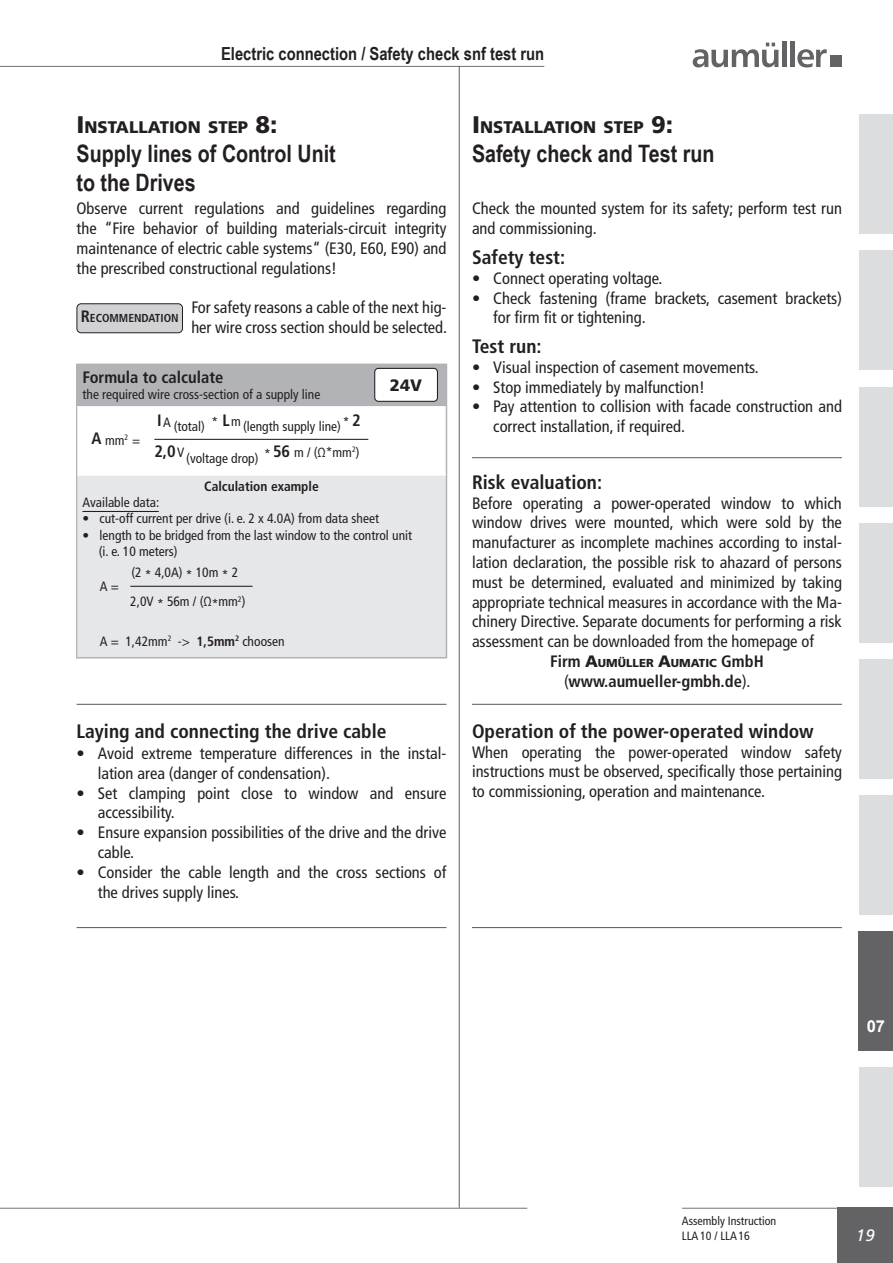
<style>
.page{position:relative;width:893px;height:1263px;background:#fff}
.page>*{position:absolute;margin:0;border:0;box-sizing:border-box;transform-origin:0 0}
.t1{font:700 24px/28.8px "Arial Narrow";color:#231f20}
.t2{font:700 condensed 19.5px "Frutiger LT Std";color:#231f20}
.Kopf_rechts{font:700 18px "Arial Narrow";color:#231f20}
._16_NarrowBold_links{font:900 16.8px "Frutiger LT Std";color:#231f20}
.t3{font:condensed 16.5px/19.8px "Frutiger LT Std";color:#231f20}
.t4{font:700 condensed 16.5px "Frutiger LT Std";color:#231f20}
.t5{font:900 16.5px "Frutiger LT Std";color:#231f20}
.t6{font:italic 16.5px "Frutiger LT Std";color:#fff}
.Kapitelzahlen_CB{font:700 16.5px "Arial";color:#fff}
.t7{font:condensed 13.5px/16.2px "Frutiger LT Std";color:#231f20}
.t8{font:700 condensed 13.5px "Frutiger LT Std";color:#231f20}
.t9{font:condensed 12px/14.4px "Frutiger LT Std";color:#231f20}
.t10{font:900 11.55px "Frutiger LT Std";color:#231f20}
.t11{font:700 condensed 11.55px "Frutiger LT Std";color:#231f20}
.s1{font-size:24px}
.s2{font-size:16.5px}
.s3{font-weight:700}
.s4{font-weight:700;font-stretch:condensed;font-size:16.5px}
.s5{font-weight:400}
</style>
<div class="page">
<div style="left:859px;top:251px;width:34px;height:119px;background:#dcdddf"></div>
<div style="left:859px;top:387px;width:34px;height:119px;background:#dcdddf"></div>
<div style="left:859px;top:523px;width:34px;height:119px;background:#dcdddf"></div>
<div style="left:859px;top:659px;width:34px;height:119px;background:#dcdddf"></div>
<div style="left:859px;top:795px;width:34px;height:119px;background:#dcdddf"></div>
<div style="left:859px;top:1067px;width:34px;height:119px;background:#dcdddf"></div>
<div style="left:859px;top:115px;width:34px;height:119px;background:#dcdddf"></div>
<hr style="left:682px;top:1208px;width:211px;height:1px;background:#636366">
<hr style="left:0;top:1208px;width:527px;height:1px;background:#636366">
<div style="left:838px;top:1208px;width:55px;height:55px;background:#636366"></div>
<hr style="left:459px;top:66px;width:1px;height:1142px;background:#4b4c4d">
<hr style="left:472px;top:927px;width:370px;height:1px;background:#636366">
<hr style="left:77px;top:927px;width:369px;height:1px;background:#636366">
<hr style="left:472px;top:704px;width:370px;height:1px;background:#636366">
<hr style="left:472px;top:457px;width:370px;height:1px;background:#636366">
<div style="left:77px;top:364px;width:369px;height:43px;background:#b2b3b7"></div>
<div style="left:77px;top:475px;width:369px;height:183px;background:#e6e7e9"></div>
<hr style="left:77px;top:364px;width:370px;height:1px;background:#b2b3b7">
<hr style="left:446px;top:365px;width:1px;height:42px;background:#b2b3b7">
<hr style="left:77px;top:407px;width:1px;height:68px;background:#b2b3b7">
<hr style="left:446px;top:407px;width:1px;height:68px;background:#b2b3b7">
<hr style="left:77px;top:475px;width:1px;height:182px;background:#b2b3b7">
<hr style="left:446px;top:475px;width:1px;height:182px;background:#b2b3b7">
<hr style="left:77px;top:657px;width:370px;height:1px;background:#b2b3b7">
<hr style="left:77px;top:406px;width:369px;height:2px;background:#fff">
<hr style="left:77px;top:474px;width:369px;height:2px;background:#fff">
<hr style="left:83px;top:511px;width:76px;height:1px;background:#231f20">
<hr style="left:154px;top:439px;width:214px;height:1px;background:#231f20">
<hr style="left:130px;top:586px;width:123px;height:1px;background:#231f20">
<hr style="left:77px;top:704px;width:369px;height:1px;background:#636366">
<div style="left:375px;top:368px;width:62px;height:33px;background:#fff;border-radius:4px"></div>
<div style="left:374px;top:368px;width:64px;height:34px;border:1px solid #231f20;border-radius:4px"></div>
<div style="left:77px;top:304px;width:105px;height:29px;background:#d1d2d4;border-radius:4px"></div>
<div style="left:77px;top:303px;width:106px;height:30px;border:1px solid #231f20;border-radius:4px"></div>
<div style="left:859px;top:932px;width:34px;height:119px;background:#636366"></div>
<hr style="left:0;top:66px;width:544px;height:1px;background:#636366">
<svg style="left:693px;top:43px;width:85px;height:24px"></svg>
<div style="left:782px;top:41px;width:5px;height:26px;background:#636366"></div>
<div style="left:790px;top:41px;width:5px;height:26px;background:#636366"></div>
<svg style="left:797px;top:49px;width:30px;height:18px"></svg>
<div style="left:830px;top:56px;width:12px;height:11px;background:#636366"></div>
<p class="Kopf_rechts" style="left:221px;top:40px;width:325px">Electric connection / Safety check snf test run</p>
<p class="_16_NarrowBold_links" style="left:77px;top:117px;width:203px"><span class="s1">I</span>NSTALLATION STEP <span class="s1">8:</span></p>
<p class="_16_NarrowBold_links" style="left:472px;top:117px;width:203px"><span class="s1">I</span>NSTALLATION STEP <span class="s1">9:</span></p>
<p class="t1" style="left:77px;top:138px;width:261px">Supply lines of Control Unit to the Drives</p>
<p class="t3" style="left:77px;top:199px;width:371px;text-align:justify">Observe current regulations and guidelines regarding the “Fire behavior of building materials-circuit integrity maintenance of electric cable systems“ (E30, E60, E90) and the prescribed constructional regulations!</p>
<p class="t11" style="left:81px;top:311px;width:99px"><span class="s2">R</span>ECOMMENDATION</p>
<p class="t3" style="left:191px;top:297px;width:257px">For safety reasons a cable of the next hig&shy;her wire cross section should be selected.</p>
<p class="t4" style="left:83px;top:367px;width:142px">Formula to calculate</p>
<p class="t7" style="left:83px;top:386px;width:239px">the required wire cross-section of a supply line</p>
<p class="t4" style="left:91px;top:429px;width:12px">A</p>
<p class="t7" style="left:105px;top:432px;width:37px">mm<sup>2</sup> =</p>
<p class="t4" style="left:157px;top:411px;width:6px">I</p>
<p class="t4" style="left:223px;top:410px;width:9px">L</p>
<p class="t4" style="left:352px;top:410px;width:10px">2</p>
<p class="t4" style="left:154px;top:441px;width:23px">2,0</p>
<p class="t4" style="left:273px;top:441px;width:19px">56</p>
<p class="t7" style="left:174px;top:419px;width:46px">(total) *</p>
<p class="t7" style="left:243px;top:418px;width:108px">(length supply line) *</p>
<p class="t7" style="left:163px;top:414px;width:9px">A</p>
<p class="t7" style="left:231px;top:413px;width:11px">m</p>
<p class="t7" style="left:186px;top:451px;width:74px">(voltage drop)</p>
<p class="t7" style="left:294px;top:444px;width:67px">m / (Ω*mm<sup>2</sup>)</p>
<p class="t7" style="left:177px;top:444px;width:9px">V</p>
<p class="t7" style="left:264px;top:447px;width:8px">*</p>
<p class="t8" style="left:204px;top:478px;width:116px">Calculation example</p>
<p class="t5" style="left:390px;top:375px;width:34px">24V</p>
<p class="t7" style="left:83px;top:494px;width:78px">Available data:</p>
<p class="t7" style="left:83px;top:511px;width:298px">• cut-off current per drive (i. e. 2 x 4.0A) from data sheet</p>
<p class="t7" style="left:99px;top:527px;width:315px;text-indent:-16px">• length to be bridged from the last window to the control unit (i. e. 10 meters)</p>
<p class="t7" style="left:100px;top:578px;width:21px">A =</p>
<p class="t7" style="left:131px;top:564px;width:108px">(2 * 4,0A) * 10m * 2</p>
<p class="t7" style="left:130px;top:594px;width:117px">2,0V * 56m / (Ω*mm<sup>2</sup>)</p>
<p class="t7" style="left:100px;top:633px;width:186px">A = 1,42mm<sup>2</sup> -&gt; <span class="s3">1,5mm</span><sup>2</sup> choosen</p>
<p class="t2" style="left:77px;top:719px;width:312px">Laying and connecting the drive cable</p>
<p class="t3" style="left:98px;top:743px;width:350px;text-indent:-21px">• Avoid extreme temperature differences in the instal&shy;lation area (danger of condensation).</p>
<p class="t3" style="left:98px;top:783px;width:350px;text-indent:-21px">• Set clamping point close to window and ensure accessibility.</p>
<p class="t3" style="left:98px;top:823px;width:350px;text-indent:-21px">• Ensure expansion possibilities of the drive and the drive cable.</p>
<p class="t3" style="left:98px;top:862px;width:350px;text-indent:-21px">• Consider the cable length and the cross sections of the drives supply lines.</p>
<p class="t1" style="left:472px;top:138px;width:244px">Safety check and Test run</p>
<p class="t3" style="left:472px;top:199px;width:371px">Check the mounted system for its safety; perform test run and commissioning.</p>
<p class="t2" style="left:472px;top:245px;width:95px">Safety test:</p>
<p class="t3" style="left:472px;top:268px;width:192px">• Connect operating voltage.</p>
<p class="t3" style="left:493px;top:288px;width:350px;text-indent:-21px">• Check fastening (frame brackets, casement brackets) for firm fit or tightening.</p>
<p class="t2" style="left:472px;top:334px;width:71px">Test run:</p>
<p class="t3" style="left:472px;top:357px;width:288px">• Visual inspection of casement movements.</p>
<p class="t3" style="left:472px;top:377px;width:234px">• Stop immediately by malfunction!</p>
<p class="t3" style="left:493px;top:397px;width:350px;text-indent:-21px">• Pay attention to collision with facade construction and correct installation, if required.</p>
<p class="t2" style="left:472px;top:470px;width:132px">Risk evaluation:</p>
<p class="t3" style="left:472px;top:493px;width:371px;text-align:justify">Before operating a power-operated window to which window drives were mounted, which were sold by the manufacturer as incomplete machines according to instal&shy;lation declaration, the possible risk to ahazard of persons must be determined, evaluated and minimized by taking appropriate technical measures in accordance with the Ma&shy;chinery Directive. Separate documents for performing a risk assessment can be downloaded from the homepage of</p>
<p class="t10" style="left:550px;top:656px;width:215px"><span class="s4">Firm</span> <span class="s2">A</span>UMÜLLER <span class="s2">A</span>UMATIC <span class="s4">GmbH</span></p>
<p class="t4" style="left:564px;top:671px;width:188px"><span class="s5">(</span>www.aumueller-gmbh.de<span class="s5">).</span></p>
<p class="t2" style="left:472px;top:719px;width:343px">Operation of the power-operated window</p>
<p class="t3" style="left:472px;top:742px;width:371px;text-align:justify">When operating the power-operated window safety instructions must be observed, specifically those pertaining to commissioning, operation and maintenance.</p>
<p class="Kapitelzahlen_CB" style="left:867px;top:1014px;width:20px">07</p>
<p class="t9" style="left:682px;top:1214px;width:96px">Assembly Instruction<br>LLA10 / LLA16</p>
<p class="t6" style="left:856px;top:1226px;width:20px">19</p>
</div>
